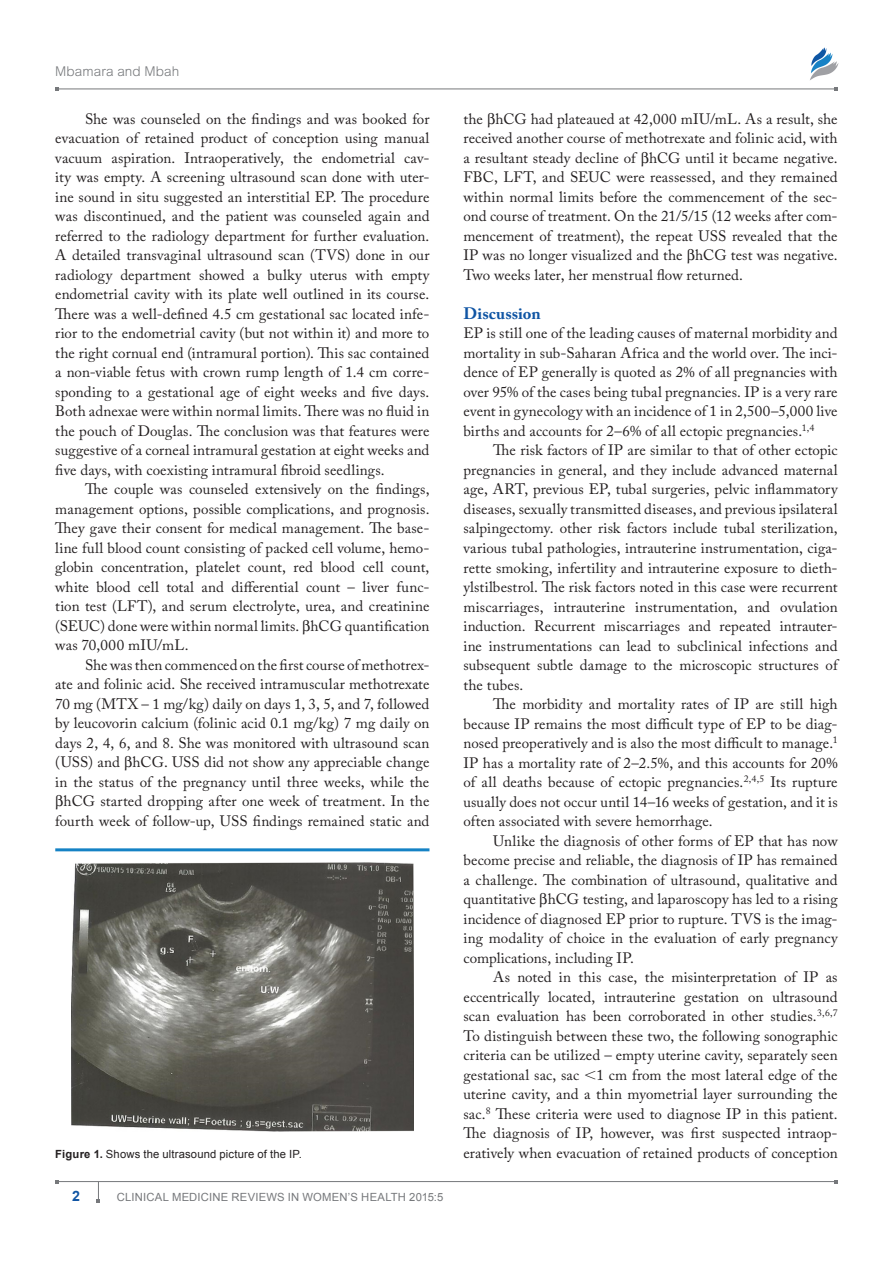
<style>
.page{position:relative;width:893px;height:1263px;background:#fff}
.page>*{position:absolute;margin:0;border:0;box-sizing:border-box;transform-origin:0 0}
.t1{font:700 16.5px "Adobe Caslon Pro";letter-spacing:.005em;color:#1055a4}
.Tx{font:15px/19.5px "Adobe Caslon Pro";letter-spacing:.005em;color:#231f20;text-align:justify}
.TxF{font:15px/19.5px "Adobe Caslon Pro";letter-spacing:.005em;color:#231f20;text-align:justify}
.RunF-folio{font:700 14.25px "Arial";color:#1055a4}
.RunH{font:300 13.5px "Arial MT Std";letter-spacing:.005em;color:#76787b}
.RunF{font:11.25px "Arial";letter-spacing:.02em;color:#76787b}
.FigC{font:11.25px "Arial";letter-spacing:.015em;color:#231f20}
.s1{font-family:"Mathematical Pi One"}
.s2{font-weight:700}
</style>
<div class="page">
<hr style="left:57px;top:89px;width:779px;height:1px;background:#76787b">
<hr style="left:57px;top:1181px;width:779px;height:1px;background:#76787b">
<img style="left:810px;top:47px;width:29px;height:33px">
<svg style="left:97px;top:1182px;width:3px;height:20px"></svg>
<hr style="left:55px;top:848px;width:374px;height:3px;background:#1582c5">
<img style="left:71px;top:863px;width:342px;height:268px">
<p class="RunH" style="left:55px;top:63px;width:126px">Mbamara and Mbah</p>
<p class="Tx" style="left:55px;top:109px;width:376px;text-indent:30px">She was counseled on the findings and was booked for evacuation of retained product of conception using manual vacuum aspiration. Intraoperatively, the endometrial cav&shy;ity was empty. A screening ultrasound scan done with uter&shy;ine sound in situ suggested an interstitial EP. The procedure was discontinued, and the patient was counseled again and referred to the radiology department for further evaluation.<br>A detailed transvaginal ultrasound scan (TVS) done in our radiology department showed a bulky uterus with empty endometrial cavity with its plate well outlined in its course.<br>There was a well-defined 4.5 cm gestational sac located infe&shy;rior to the endometrial cavity (but not within it) and more to the right cornual end (intramural portion). This sac contained a non-viable fetus with crown rump length of 1.4 cm corre&shy;sponding to a gestational age of eight weeks and five days.<br>Both adnexae were within normal limits. There was no fluid in the pouch of Douglas. The conclusion was that features were suggestive of a corneal intramural gestation at eight weeks and five days, with coexisting intramural fibroid seedlings.</p>
<p class="Tx" style="left:55px;top:479px;width:376px;text-indent:30px">The couple was counseled extensively on the findings, management options, possible complications, and prognosis.<br>They gave their consent for medical management. The base&shy;line full blood count consisting of packed cell volume, hemo&shy;globin concentration, platelet count, red blood cell count, white blood cell total and differential count – liver func&shy;tion test (LFT), and serum electrolyte, urea, and creatinine (SEUC) done were within normal limits. hCG quantification was 70,000 mIU/mL.</p>
<p class="Tx" style="left:55px;top:655px;width:376px;text-align:right">She was then commenced on the first course of methotrex-<br>ate and folinic acid. She received intramuscular methotrexate 70 mg (MTX – 1 mg/kg) daily on days 1, 3, 5, and 7, followed by leucovorin calcium (folinic acid 0.1 mg/kg) 7 mg daily on days 2, 4, 6, and 8. She was monitored with ultrasound scan (USS) and hCG. USS did not show any appreciable change in the status of the pregnancy until three weeks, while the hCG started dropping after one week of treatment. In the fourth week of follow-up, USS findings remained static and</p>
<p class="Tx" style="left:463px;top:109px;width:376px">the hCG had plateaued at 42,000 mIU/mL. As a result, she received another course of methotrexate and folinic acid, with a resultant steady decline of hCG until it became negative.<br>FBC, LFT, and SEUC were reassessed, and they remained within normal limits before the commencement of the sec&shy;ond course of treatment. On the 21/5/15 (12 weeks after com&shy;mencement of treatment), the repeat USS revealed that the IP was no longer visualized and the hCG test was negative.<br>Two weeks later, her menstrual flow returned.</p>
<h1 class="t1" style="left:463px;top:304px;width:79px">Discussion</h1>
<p class="TxF" style="left:463px;top:324px;width:376px">EP is still one of the leading causes of maternal morbidity and mortality in sub-Saharan Africa and the world over. The inci&shy;dence of EP generally is quoted as 2% of all pregnancies with over 95% of the cases being tubal pregnancies. IP is a very rare event in gynecology with an incidence of 1 in 2,500–5,000 live births and accounts for 2–6% of all ectopic pregnancies.<sup>1,4</sup></p>
<p class="Tx" style="left:463px;top:441px;width:376px;text-indent:30px">The risk factors of IP are similar to that of other ectopic pregnancies in general, and they include advanced maternal age, ART, previous EP, tubal surgeries, pelvic inflammatory diseases, sexually transmitted diseases, and previous ipsilateral salpingectomy. other risk factors include tubal sterilization, various tubal pathologies, intrauterine instrumentation, ciga&shy;rette smoking, infertility and intrauterine exposure to dieth&shy;ylstilbestrol. The risk factors noted in this case were recurrent miscarriages, intrauterine instrumentation, and ovulation induction. Recurrent miscarriages and repeated intrauter&shy;ine instrumentations can lead to subclinical infections and subsequent subtle damage to the microscopic structures of the tubes.</p>
<p class="Tx" style="left:463px;top:694px;width:376px;text-indent:30px">The morbidity and mortality rates of IP are still high because IP remains the most difficult type of EP to be diag&shy;nosed preoperatively and is also the most difficult to manage.<sup>1<br></sup>IP has a mortality rate of 2–2.5%, and this accounts for 20% of all deaths because of ectopic pregnancies.<sup>2,4,5</sup> Its rupture usually does not occur until 14–16 weeks of gestation, and it is often associated with severe hemorrhage.</p>
<p class="Tx" style="left:463px;top:831px;width:376px;text-indent:30px">Unlike the diagnosis of other forms of EP that has now become precise and reliable, the diagnosis of IP has remained a challenge. The combination of ultrasound, qualitative and quantitative hCG testing, and laparoscopy has led to a rising incidence of diagnosed EP prior to rupture. TVS is the imag&shy;ing modality of choice in the evaluation of early pregnancy complications, including IP.</p>
<p class="Tx" style="left:463px;top:967px;width:376px;text-indent:30px">As noted in this case, the misinterpretation of IP as eccentrically located, intrauterine gestation on ultrasound scan evaluation has been corroborated in other studies.<sup>3,6,7<br></sup>To distinguish between these two, the following sonographic criteria can be utilized – empty uterine cavity, separately seen gestational sac, sac <span class="s1">,</span>1 cm from the most lateral edge of the uterine cavity, and a thin myometrial layer surrounding the sac.<sup>8</sup> These criteria were used to diagnose IP in this patient.<br>The diagnosis of IP, however, was first suspected intraop-</p>
<p class="FigC" style="left:55px;top:1146px;width:248px"><span class="s2">Figure 1.</span> SHOWS THE ULTRASOUND PICTURE OF THE I P.</p>
<p class="Tx" style="left:463px;top:1143px;width:376px">eratively when evacuation of retained products of conception</p>
<p class="RunF-folio" style="left:72px;top:1186px;width:9px">2</p>
<p class="RunF" style="left:117px;top:1189px;width:328px">CLINICAL MEDICINE REVIEWS IN WOM EN’S HEALTH 2015:5</p>
</div>
